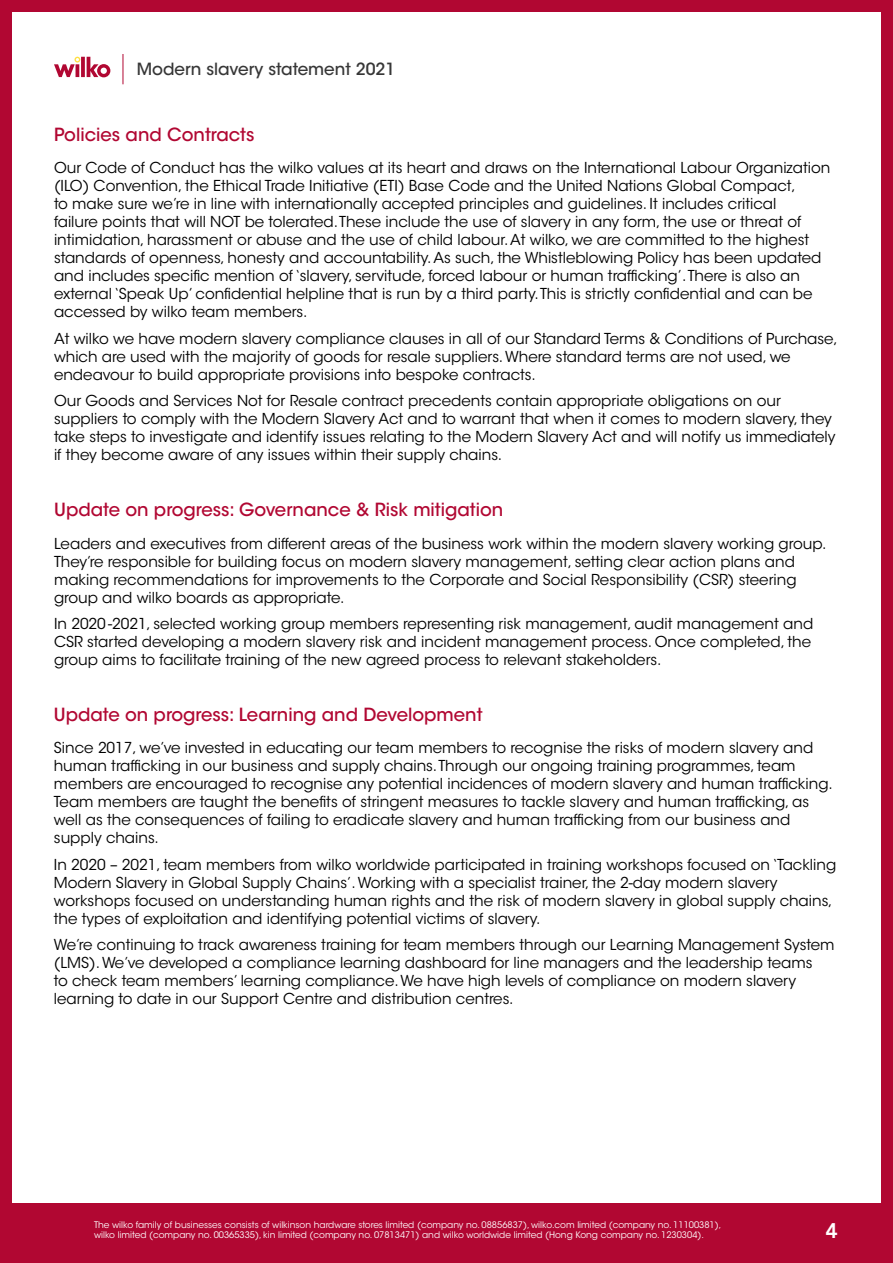
<style>
.page{position:relative;width:893px;height:1263px;background:#fff}
.page>*{position:absolute;margin:0;border:0;box-sizing:border-box;transform-origin:0 0}
.t1{font:800 21px "Avenir Wilko";color:#fff}
.t2{font:500 18px "ITC Avant Garde Std";color:#b10732}
.t3{font:500 16.65px "ITC Avant Garde Std";color:#373737}
.t4{font:15px/18px "ITC Avant Garde Std";color:#000}
.t5{font:9px/10.5px "ITC Avant Garde Std";color:#fff}
</style>
<div class="page">
<div style="left:0;top:0;width:893px;height:1263px;border:12px solid #b10732"></div>
<div style="left:0;top:1203px;width:893px;height:60px;background:#b10732"></div>
<svg style="left:54px;top:57px;width:56px;height:20px"></svg>
<hr style="left:123px;top:54px;width:1px;height:30px;background:#b10732">
<p class="t3" style="left:137px;top:59px;width:260px">Modern slavery statement 2021</p>
<p class="t2" style="left:54px;top:123px;width:202px">Policies and Contracts</p>
<p class="t4" style="left:54px;top:159px;width:778px">Our Code of Conduct has the wilko values at its heart and draws on the International Labour Organization (ILO) Convention, the Ethical Trade Initiative (ETI) Base Code and the United Nations Global Compact,<br>to make sure we’re in line with internationally accepted principles and guidelines. It includes critical<br>failure points that will NOT be tolerated. These include the use of slavery in any form, the use or threat of intimidation, harassment or abuse and the use of child labour. At wilko, we are committed to the highest standards of openness, honesty and accountability. As such, the Whistleblowing Policy has been updated and includes specific mention of ‘slavery, servitude, forced labour or human trafficking’. There is also an external ‘Speak Up’ confidential helpline that is run by a third party. This is strictly confidential and can be accessed by wilko team members.</p>
<p class="t4" style="left:54px;top:330px;width:785px">At wilko we have modern slavery compliance clauses in all of our Standard Terms &amp; Conditions of Purchase, which are used with the majority of goods for resale suppliers. Where standard terms are not used, we endeavour to build appropriate provisions into bespoke contracts.</p>
<p class="t4" style="left:54px;top:392px;width:783px">Our Goods and Services Not for Resale contract precedents contain appropriate obligations on our suppliers to comply with the Modern Slavery Act and to warrant that when it comes to modern slavery, they take steps to investigate and identify issues relating to the Modern Slavery Act and will notify us immediately if they become aware of any issues within their supply chains.</p>
<p class="t2" style="left:54px;top:498px;width:451px">Update on progress: Governance &amp; Risk mitigation</p>
<p class="t4" style="left:54px;top:534px;width:774px">Leaders and executives from different areas of the business work within the modern slavery working group.<br>They’re responsible for building focus on modern slavery management, setting clear action plans and making recommendations for improvements to the Corporate and Social Responsibility (CSR) steering group and wilko boards as appropriate.</p>
<p class="t4" style="left:54px;top:615px;width:761px">In 2020-2021, selected working group members representing risk management, audit management and<br>CSR started developing a modern slavery risk and incident management process. Once completed, the group aims to facilitate training of the new agreed process to relevant stakeholders.</p>
<p class="t2" style="left:54px;top:703px;width:430px">Update on progress: Learning and Development</p>
<p class="t4" style="left:54px;top:739px;width:780px">Since 2017, we’ve invested in educating our team members to recognise the risks of modern slavery and human trafficking in our business and supply chains. Through our ongoing training programmes, team members are encouraged to recognise any potential incidences of modern slavery and human trafficking.<br>Team members are taught the benefits of stringent measures to tackle slavery and human trafficking, as well as the consequences of failing to eradicate slavery and human trafficking from our business and supply chains.</p>
<p class="t4" style="left:54px;top:855px;width:784px">In 2020 – 2021, team members from wilko worldwide participated in training workshops focused on ‘Tackling Modern Slavery in Global Supply Chains’. Working with a specialist trainer, the 2-day modern slavery workshops focused on understanding human rights and the risk of modern slavery in global supply chains, the types of exploitation and identifying potential victims of slavery.</p>
<p class="t4" style="left:54px;top:936px;width:782px">We’re continuing to track awareness training for team members through our Learning Management System (LMS). We’ve developed a compliance learning dashboard for line managers and the leadership teams<br>to check team members’ learning compliance. We have high levels of compliance on modern slavery learning to date in our Support Centre and distribution centres.</p>
<p class="t5" style="left:94px;top:1219px;width:629px">The wilko family of businesses consists of wilkinson hardware stores limited (company no. 08856837), wilko.com limited (company no. 11100381), wilko limited (company no. 00365335), kin limited (company no. 07813471) and wilko worldwide limited (Hong Kong company no. 1230304).</p>
<p class="t1" style="left:826px;top:1218px;width:14px">4</p>
</div>
